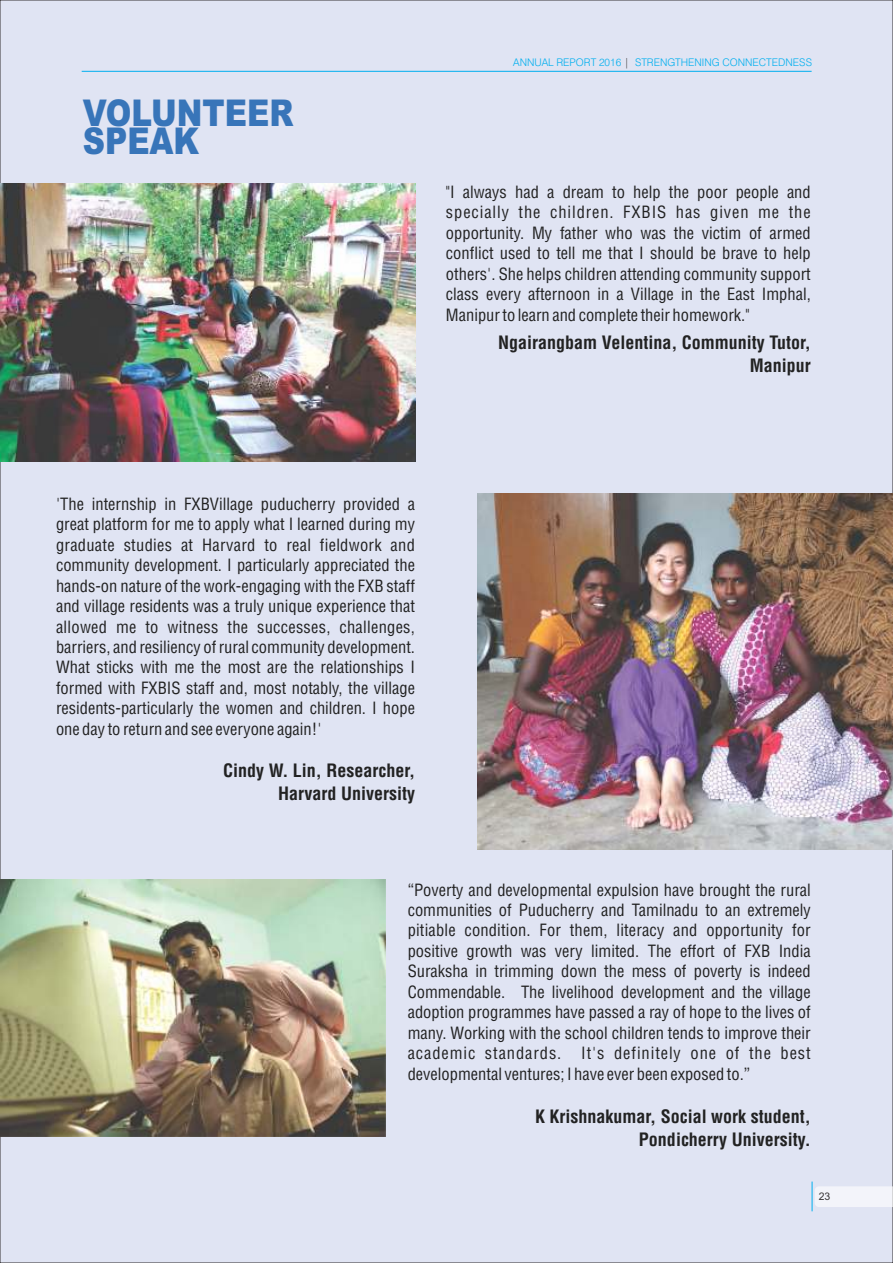
<style>
.page{position:relative;width:893px;height:1263px;background:#e0e4f3}
.page>*{position:absolute;margin:0;border:0;box-sizing:border-box;transform-origin:0 0}
.t1{font:900 36.9px/27.6px "Arial";color:#3875b9;scale:.84 1}
.t2{font:700 condensed 18px/22.4px "Helvetica LT";color:#222;text-align:right}
.t3{font:condensed 16.5px/20.4px "Helvetica LT";color:#222;text-align:justify}
.t4{font:300 10.5px "Swiss 721 BT";color:#00afef}
.t5{font:10.5px "Arial";color:#373435}
.s1{color:#373435}
</style>
<div class="page">
<img style="left:0;top:879px;width:386px;height:257px">
<img style="left:0;top:183px;width:415px;height:279px">
<img style="left:477px;top:493px;width:416px;height:356px">
<hr style="left:82px;top:71px;width:730px;height:1px;background:#00afef">
<div style="left:815px;top:1186px;width:78px;height:21px;background:#f3f4fa"></div>
<hr style="left:812px;top:1181px;width:1px;height:30px;background:#00afef">
<h1 class="t1" style="left:83px;top:103px;width:252px">VOLUNTEER<br>SPEAK</h1>
<p class="t4" style="left:513px;top:58px;width:300px">ANNUAL REPORT 2016 <span class="s1">|</span> STRENGTHENING CONNECTEDNESS</p>
<p class="t3" style="left:446px;top:183px;width:366px">"I always had a dream to help the poor people and specially the children. FXBIS has given me the opportunity. My father who was the victim of armed conflict used to tell me that I should be brave to help others'. She helps children attending community support class every afternoon in a Village in the East Imphal, Manipur to learn and complete their homework."</p>
<p class="t2" style="left:498px;top:333px;width:314px">Ngairangbam Velentina, Community Tutor,<br>Manipur</p>
<p class="t3" style="left:56px;top:495px;width:361px">'The internship in FXBVillage puducherry provided a great platform for me to apply what I learned during my graduate studies at Harvard to real fieldwork and community development. I particularly appreciated the hands-on nature of the work-engaging with the FXB staff and village residents was a truly unique experience that allowed me to witness the successes, challenges, barriers, and resiliency of rural community development.<br>What sticks with me the most are the relationships I formed with FXBIS staff and, most notably, the village residents-particularly the women and children. I hope one day to return and see everyone again!'</p>
<p class="t2" style="left:223px;top:761px;width:193px">Cindy W. Lin, Researcher,<br>Harvard University</p>
<p class="t3" style="left:408px;top:881px;width:405px">“Poverty and developmental expulsion have brought the rural communities of Puducherry and Tamilnadu to an extremely pitiable condition. For them, literacy and opportunity for positive growth was very limited. The effort of FXB India Suraksha in trimming down the mess of poverty is indeed Commendable. The livelihood development and the village adoption programmes have passed a ray of hope to the lives of many. Working with the school children tends to improve their academic standards. It's definitely one of the best developmental ventures; I have ever been exposed to.”</p>
<p class="t2" style="left:535px;top:1107px;width:277px">K Krishnakumar, Social work student,<br>Pondicherry University.</p>
<p class="t5" style="left:819px;top:1192px;width:13px">23</p>
</div>
